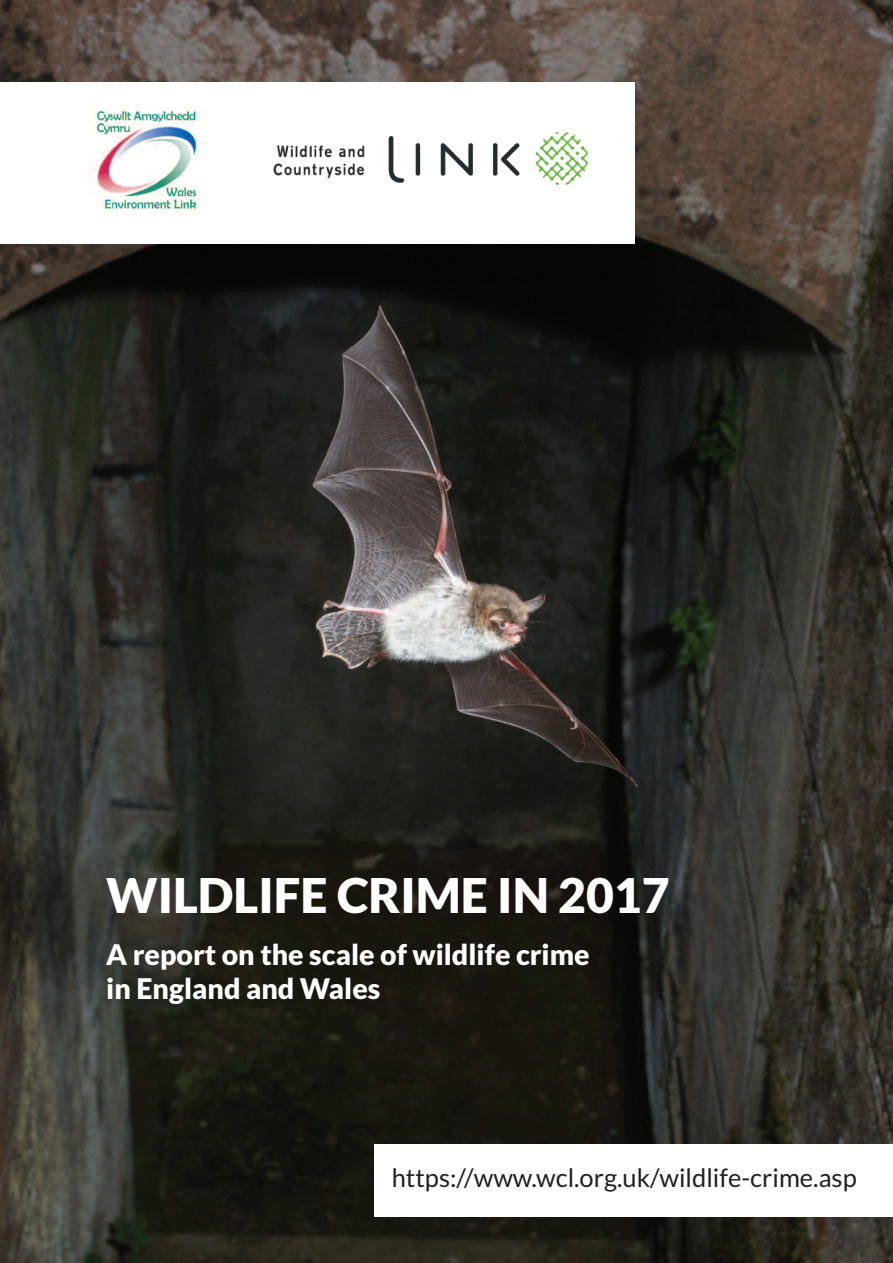
<style>
.page{position:relative;width:893px;height:1263px;background:#fff}
.page>*{position:absolute;margin:0;border:0;box-sizing:border-box;transform-origin:0 0}
.t1{font:900 48px "Lato";color:#fff}
.t2{font:900 28.5px/34.2px "Lato";color:#fff}
.t3{font:25.5px "Lato";color:#231f20}
</style>
<div class="page">
<img style="left:0;top:0;width:893px;height:1263px">
<div style="left:0;top:82px;width:635px;height:161px;background:#fff"></div>
<div style="left:374px;top:1144px;width:519px;height:72px;background:#fff"></div>
<img style="left:273px;top:131px;width:315px;height:54px">
<img style="left:89px;top:103px;width:115px;height:114px">
<h1 class="t1" style="left:106px;top:869px;width:565px">WILDLIFE CRIME IN 2017</h1>
<p class="t2" style="left:106px;top:938px;width:485px">A report on the scale of wildlife crime in England and Wales</p>
<p class="t3" style="left:392px;top:1163px;width:466px">https://www.wcl.org.uk/wildlife-crime.asp</p>
</div>
